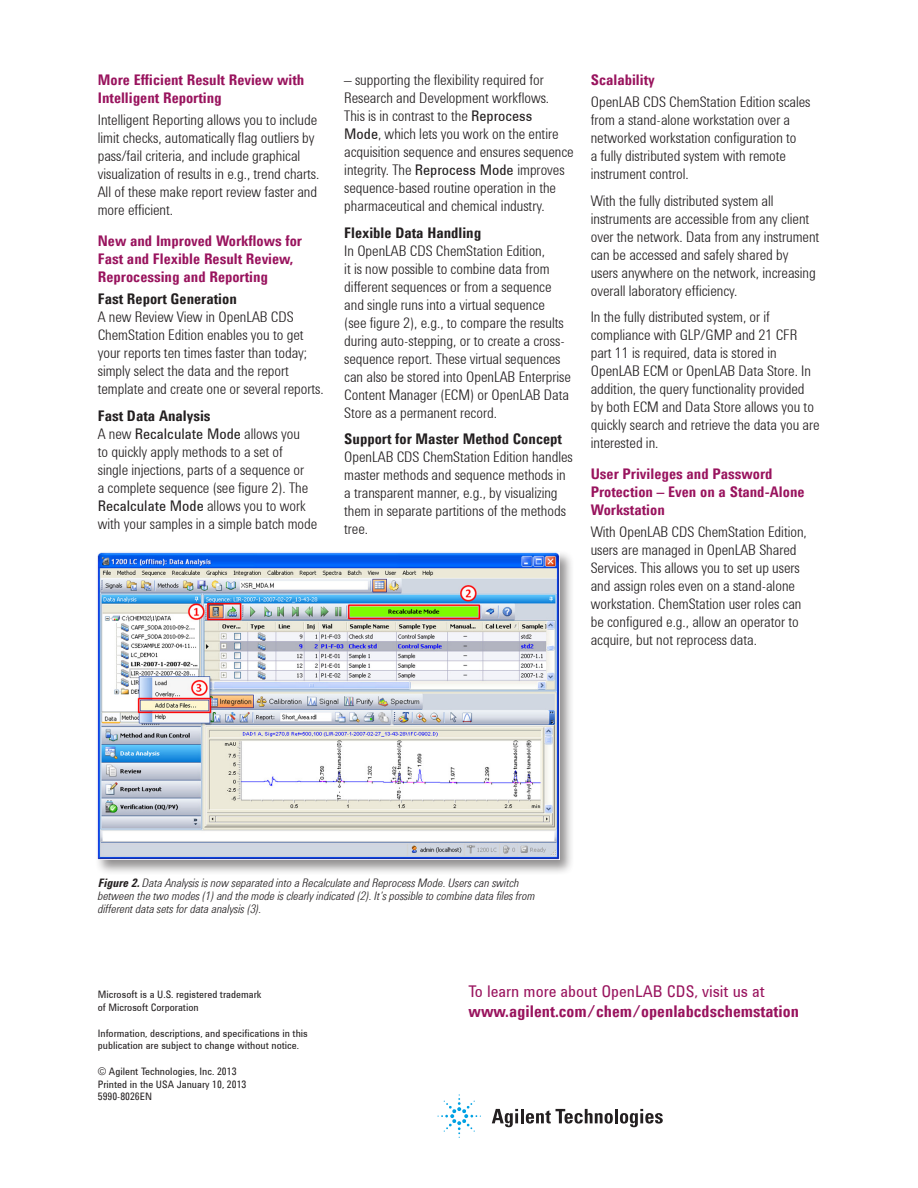
<style>
.page{position:relative;width:918px;height:1188px;background:#fff}
.page>*{position:absolute;margin:0;border:0;box-sizing:border-box;transform-origin:0 0}
.Body_Text{font:700 16.5px "Agilent Cond TT";color:#99145e}
.Body_Text-2{font:16.5px "Agilent Cond TT";color:#99145e}
.Body_Text-3{font:300 15px/18px "Agilent Cond TT";color:#231f20}
.Body_Text-4{font:700 15px/18px "Agilent Cond TT";color:#99145e}
.Body_Text-5{font:italic 300 12px/12.8px "Agilent Cond TT";color:#231f20}
.Body_Text-6{font:10.5px/12.8px "Agilent Cond TT";color:#231f20}
.s1{font-weight:700}
.s2{font-weight:400}
.s3{font-family:"Agilent Condensed CFF";font-weight:700}
</style>
<div class="page">
<svg style="left:492px;top:1109px;width:26px;height:18px"></svg>
<hr style="left:521px;top:1109px;width:3px;height:14px;background:#231f20">
<svg style="left:526px;top:1109px;width:87px;height:15px"></svg>
<hr style="left:615px;top:1109px;width:3px;height:14px;background:#231f20">
<svg style="left:620px;top:1109px;width:43px;height:18px"></svg>
<svg style="left:438px;top:1094px;width:43px;height:44px"></svg>
<div style="left:95px;top:550px;width:480px;height:325px;background:#231f20;opacity:.5"></div>
<img style="left:98px;top:552px;width:461px;height:308px">
<p class="Body_Text-4" style="left:98px;top:70px;width:208px">More Efficient Result Review with<br>Intelligent Reporting</p>
<p class="Body_Text-3" style="left:98px;top:110px;width:223px">Intelligent Reporting allows you to include limit checks, automatically flag outliers by pass/fail criteria, and include graphical visualization of results in e.g., trend charts.<br>All of these make report review faster and more efficient.</p>
<p class="Body_Text-4" style="left:98px;top:231px;width:206px">New and Improved Workflows for<br>Fast and Flexible Result Review,<br>Reprocessing and Reporting</p>
<p class="Body_Text-3" style="left:98px;top:289px;width:227px"><span class="s1">Fast Report Generation<br></span>A new Review View in OpenLAB CDS ChemStation Edition enables you to get your reports ten times faster than today; simply select the data and the report template and create one or several reports.</p>
<p class="Body_Text-3" style="left:98px;top:405px;width:221px"><span class="s1">Fast Data Analysis<br></span>A new <span class="s2">Recalculate Mode</span> allows you<br>to quickly apply methods to a set of<br>single injections, parts of a sequence or<br>a complete sequence (see figure 2). The <span class="s2">Recalculate Mode</span> allows you to work with your samples in a simple batch mode</p>
<p class="Body_Text-3" style="left:344px;top:70px;width:231px">– supporting the flexibility required for Research and Development workflows.<br>This is in contrast to the <span class="s2">Reprocess<br>Mode</span>, which lets you work on the entire acquisition sequence and ensures sequence integrity. The <span class="s2">Reprocess Mode</span> improves sequence-based routine operation in the pharmaceutical and chemical industry.</p>
<p class="Body_Text-3" style="left:344px;top:222px;width:228px"><span class="s1">Flexible Data Handling<br></span>In OpenLAB CDS ChemStation Edition,<br>it is now possible to combine data from different sequences or from a sequence and single runs into a virtual sequence<br>(see figure 2), e.g., to compare the results during auto-stepping, or to create a cross&shy;sequence report. These virtual sequences can also be stored into OpenLAB Enterprise Content Manager (ECM) or OpenLAB Data Store as a permanent record.</p>
<p class="Body_Text-3" style="left:344px;top:429px;width:230px"><span class="s1">Support for Master Method Concept </span>OpenLAB CDS ChemStation Edition handles master methods and sequence methods in a transparent manner, e.g., by visualizing them in separate partitions of the methods tree.</p>
<p class="Body_Text-4" style="left:591px;top:70px;width:66px">Scalability</p>
<p class="Body_Text-3" style="left:591px;top:92px;width:221px">OpenLAB CDS ChemStation Edition scales from a stand-alone workstation over a networked workstation configuration to<br>a fully distributed system with remote instrument control.</p>
<p class="Body_Text-3" style="left:591px;top:190px;width:230px">With the fully distributed system all instruments are accessible from any client over the network. Data from any instrument can be accessed and safely shared by users anywhere on the network, increasing overall laboratory efficiency.</p>
<p class="Body_Text-3" style="left:591px;top:307px;width:230px">In the fully distributed system, or if compliance with GLP/GMP and 21 CFR part 11 is required, data is stored in OpenLAB ECM or OpenLAB Data Store. In addition, the query functionality provided by both ECM and Data Store allows you to quickly search and retrieve the data you are interested in.</p>
<p class="Body_Text-4" style="left:591px;top:464px;width:215px">User Privileges and Password<br>Protection – Even on a Stand-Alone<br>Workstation</p>
<p class="Body_Text-3" style="left:591px;top:522px;width:218px">With OpenLAB CDS ChemStation Edition, users are managed in OpenLAB Shared Services. This allows you to set up users and assign roles even on a stand-alone workstation. ChemStation user roles can be configured e.g., allow an operator to acquire, but not reprocess data.</p>
<p class="Body_Text-5" style="left:98px;top:876px;width:439px"><span class="s3">Figure 2.</span> Data Analysis is now separated into a Recalculate and Reprocess Mode. Users can switch between the two modes (1) and the mode is clearly indicated (2). It’s possible to combine data files from different data sets for data analysis (3).</p>
<p class="Body_Text-6" style="left:98px;top:988px;width:165px">Microsoft is a U.S. registered trademark of Microsoft Corporation</p>
<p class="Body_Text-6" style="left:98px;top:1026px;width:212px">Information, descriptions, and specifications in this publication are subject to change without notice.</p>
<p class="Body_Text-6" style="left:98px;top:1064px;width:140px">© Agilent Technologies, Inc. 2013</p>
<p class="Body_Text-6" style="left:98px;top:1077px;width:150px">Printed in the USA January 10, 2013</p>
<p class="Body_Text-6" style="left:98px;top:1090px;width:56px">5990-8026EN</p>
<p class="Body_Text-2" style="left:469px;top:979px;width:298px">To learn more about OpenLAB CDS, visit us at</p>
<p class="Body_Text" style="left:469px;top:998px;width:332px">www.agilent.com/chem/openlabcdschemstation</p>
</div>
